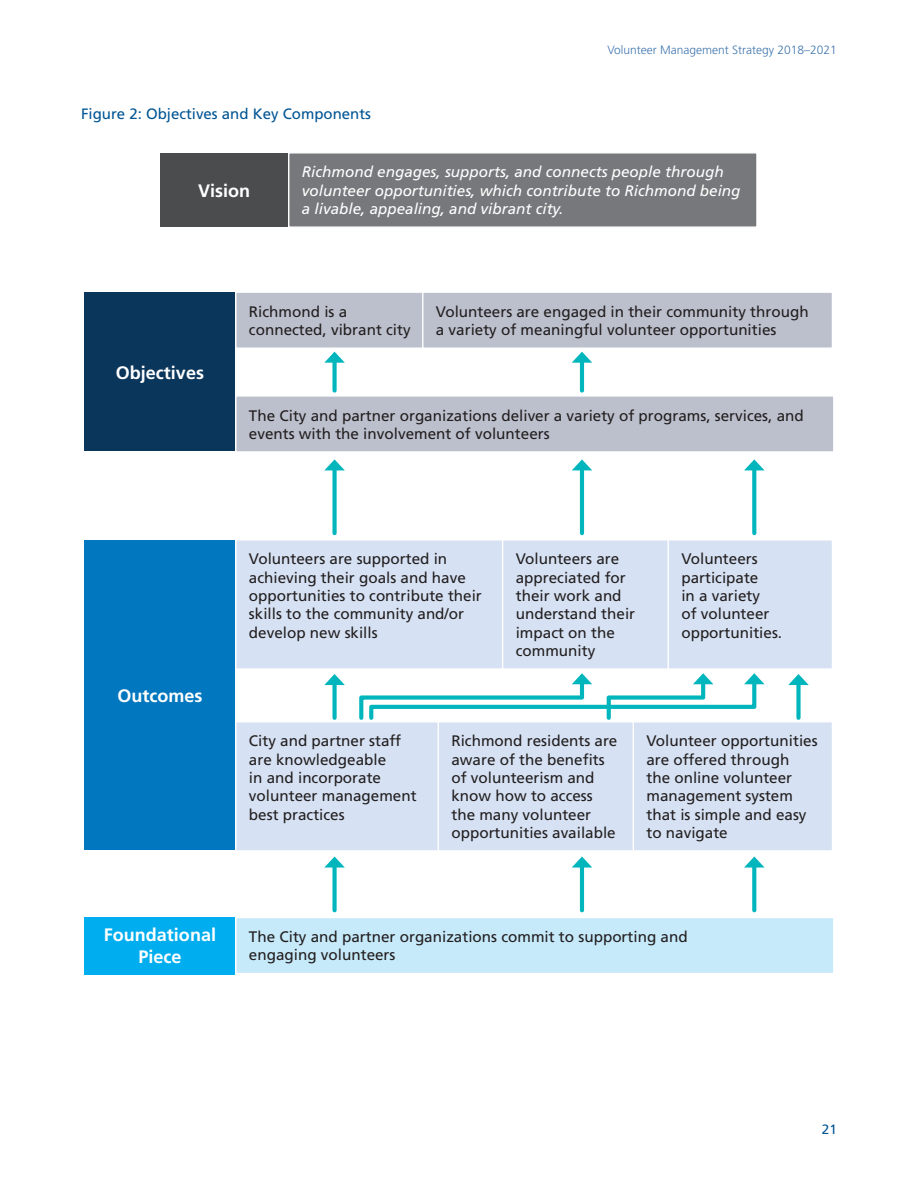
<style>
.page{position:relative;width:918px;height:1188px;background:#fff}
.page>*{position:absolute;margin:0;border:0;box-sizing:border-box;transform-origin:0 0}
.t1{font:700 18px/21.6px "Frutiger LT Std";color:#fff;text-align:center}
.t2{font:15.3px/18.3px "Frutiger LT Std";color:#231f20}
.t3{font:italic 15.3px/18.3px "Frutiger LT Std";color:#fff}
.Subhead_3{font:15px "Frutiger LT Std";color:#005594}
.t4{font:13.5px "Frutiger LT Std";color:#005594}
.t5{font:300 12px "Frutiger LT Std";color:#4176ad}
</style>
<div class="page">
<div style="left:287px;top:153px;width:470px;height:74px;background:#76787b"></div>
<div style="left:160px;top:154px;width:128px;height:73px;background:#4b4c4d"></div>
<div style="left:85px;top:541px;width:150px;height:309px;background:#0077bf"></div>
<div style="left:85px;top:293px;width:150px;height:158px;background:#0a365b"></div>
<div style="left:236px;top:396px;width:597px;height:56px;background:#bcc0cd"></div>
<div style="left:85px;top:917px;width:150px;height:57px;background:#00aeef"></div>
<div style="left:234px;top:918px;width:599px;height:57px;background:#c6eafa"></div>
<div style="left:332px;top:359px;width:5px;height:32px;background:#00b6bc"></div>
<div style="left:332px;top:467px;width:5px;height:66px;background:#00b6bc"></div>
<svg style="left:324px;top:459px;width:21px;height:11px"></svg>
<div style="left:332px;top:864px;width:5px;height:46px;background:#00b6bc"></div>
<hr style="left:580px;top:359px;width:4px;height:32px;background:#00b6bc">
<svg style="left:234px;top:292px;width:598px;height:71px"></svg>
<hr style="left:580px;top:467px;width:4px;height:66px;background:#00b6bc">
<svg style="left:572px;top:459px;width:20px;height:11px"></svg>
<hr style="left:580px;top:864px;width:4px;height:46px;background:#00b6bc">
<svg style="left:752px;top:470px;width:4px;height:63px"></svg>
<svg style="left:744px;top:459px;width:20px;height:11px"></svg>
<svg style="left:752px;top:868px;width:4px;height:42px"></svg>
<svg style="left:234px;top:540px;width:598px;height:328px"></svg>
<p class="Subhead_3" style="left:81px;top:105px;width:292px">Figure 2: Objectives and Key Components</p>
<p class="t5" style="left:608px;top:43px;width:231px">Volunteer Management Strategy 2018–2021</p>
<p class="t1" style="left:198px;top:180px;width:54px">Vision</p>
<p class="t3" style="left:302px;top:163px;width:440px">Richmond engages, supports, and connects people through volunteer opportunities, which contribute to Richmond being a livable, appealing, and vibrant city.</p>
<p class="t1" style="left:116px;top:362px;width:90px">Objectives</p>
<p class="t1" style="left:117px;top:685px;width:87px">Outcomes</p>
<p class="t2" style="left:249px;top:302px;width:163px">Richmond is a connected, vibrant city</p>
<p class="t2" style="left:436px;top:302px;width:374px">Volunteers are engaged in their community through a variety of meaningful volunteer opportunities</p>
<p class="t2" style="left:249px;top:406px;width:556px">The City and partner organizations deliver a variety of programs, services, and events with the involvement of volunteers</p>
<p class="t2" style="left:249px;top:550px;width:234px">Volunteers are supported in achieving their goals and have opportunities to contribute their skills to the community and/or develop new skills</p>
<p class="t2" style="left:516px;top:550px;width:121px">Volunteers are appreciated for their work and understand their impact on the community</p>
<p class="t2" style="left:681px;top:550px;width:102px">Volunteers participate<br>in a variety<br>of volunteer opportunities.</p>
<p class="t2" style="left:249px;top:732px;width:169px">City and partner staff are knowledgeable<br>in and incorporate volunteer management best practices</p>
<p class="t2" style="left:451px;top:732px;width:168px">Richmond residents are aware of the benefits of volunteerism and know how to access the many volunteer opportunities available</p>
<p class="t2" style="left:646px;top:732px;width:173px">Volunteer opportunities are offered through<br>the online volunteer management system that is simple and easy to navigate</p>
<p class="t1" style="left:104px;top:925px;width:114px">Foundational<br>Piece</p>
<p class="t2" style="left:249px;top:928px;width:440px">The City and partner organizations commit to supporting and engaging volunteers</p>
<p class="t4" style="left:822px;top:1121px;width:17px">21</p>
</div>
